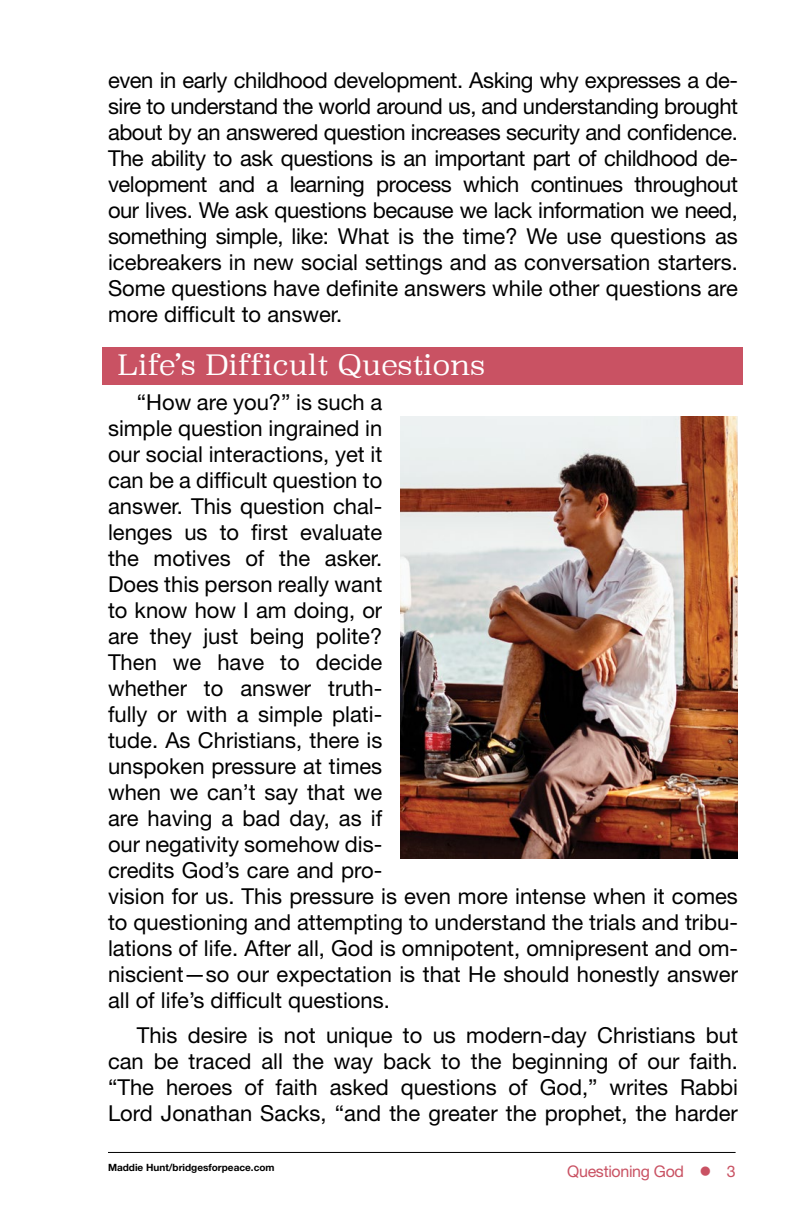
<style>
.page{position:relative;width:792px;height:1224px;background:#fff}
.page>*{position:absolute;margin:0;border:0;box-sizing:border-box;transform-origin:0 0}
.t1{font:300 28px "Superclarendon";color:#fff}
.t2{font:22px/26px "Helvetica Neue LT Std";color:#000;text-align:justify}
.t3{font:16px "Helvetica Neue LT Std";letter-spacing:-.02em;color:#c95263}
.t4{font:700 10px "Helvetica Neue LT Std";color:#000}
</style>
<div class="page">
<div style="left:102px;top:347px;width:641px;height:37px;background:#c95263"></div>
<hr style="left:108px;top:1152px;width:628px;height:1px;background:#000">
<img style="left:400px;top:416px;width:338px;height:443px">
<p class="t2" style="left:108px;top:67px;width:632px">even in early childhood development. Asking why expresses a de&shy;sire to understand the world around us, and understanding brought about by an answered question increases security and confidence.<br>The ability to ask questions is an important part of childhood de&shy;velopment and a learning process which continues throughout our lives. We ask questions because we lack information we need, something simple, like: What is the time? We use questions as icebreakers in new social settings and as conversation starters.<br>Some questions have definite answers while other questions are more difficult to answer.</p>
<p class="t1" style="left:118px;top:346px;width:369px">Life’s Difficult Questions</p>
<p class="t2" style="left:108px;top:389px;width:632px;text-align:left;text-indent:29px">“How are you?” is such a<br>simple question ingrained in<br>our social interactions, yet it<br>can be a difficult question to<br>answer. This question chal-<br>lenges us to first evaluate<br>the motives of the asker.<br>Does this person really want<br>to know how I am doing, or<br>are they just being polite?<br>Then we have to decide<br>whether to answer truth-<br>fully or with a simple plati-<br>tude. As Christians, there is<br>unspoken pressure at times<br>when we can’t say that we<br>are having a bad day, as if<br>our negativity somehow dis-<br>credits God’s care and pro-<br>vision for us. This pressure is even more intense when it comes to questioning and attempting to understand the trials and tribu&shy;lations of life. After all, God is omnipotent, omnipresent and om&shy;niscient—so our expectation is that He should honestly answer all of life’s difficult questions.</p>
<p class="t2" style="left:108px;top:1022px;width:632px;text-indent:29px">This desire is not unique to us modern-day Christians but can be traced all the way back to the beginning of our faith. “The heroes of faith asked questions of God,” writes Rabbi Lord Jonathan Sacks, “and the greater the prophet, the harder</p>
<p class="t4" style="left:108px;top:1162px;width:168px">Maddie Hunt/bridgesforpeace.com</p>
<p class="t3" style="left:567px;top:1161px;width:170px">Questioning God ● 3</p>
</div>
